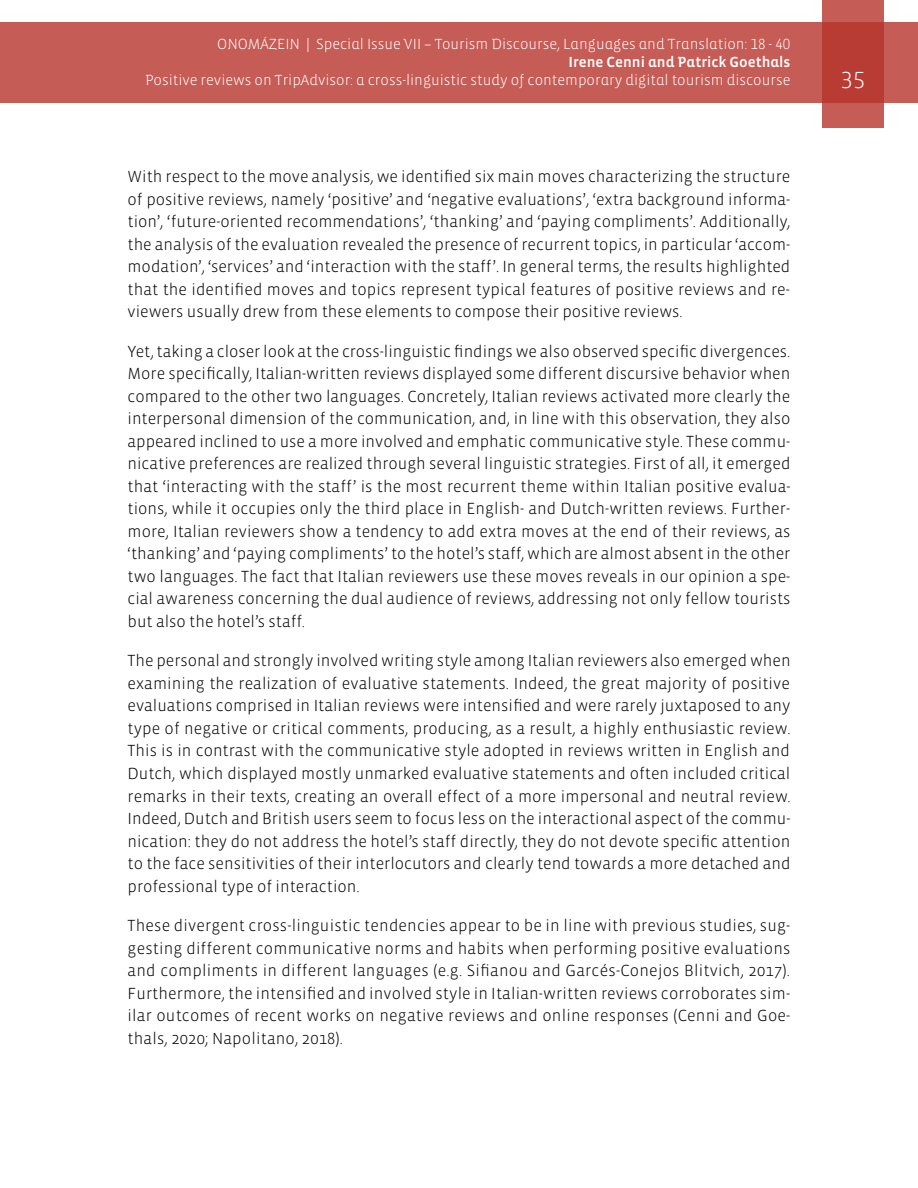
<style>
.page{position:relative;width:918px;height:1188px;background:#fff}
.page>*{position:absolute;margin:0;border:0;box-sizing:border-box;transform-origin:0 0}
.t1{font:300 24px "Vista Sans";color:#fff}
.t2{font:300 16.5px/22.5px "Vista Sans";color:#000;text-align:justify}
.t3{font:300 15px "Vista Sans Alt";color:#fff}
.t4{font:15px "Vista Sans Alt Med";color:#fff}
</style>
<div class="page">
<div style="left:0;top:23px;width:918px;height:80px;background:#c55c56"></div>
<svg style="left:822px;top:0;width:62px;height:128px;background:#bd4740"></svg>
<p class="t3" style="left:217px;top:37px;width:575px">ONOMÁZEIN | Special Issue VII – Tourism Discourse, Languages and Translation: 18 - 40</p>
<p class="t4" style="left:568px;top:55px;width:224px">Irene Cenni and Patrick Goethals</p>
<p class="t3" style="left:145px;top:73px;width:647px">Positive reviews on TripAdvisor: a cross-linguistic study of contemporary digital tourism discourse</p>
<h1 class="t1" style="left:841px;top:65px;width:25px">35</h1>
<p class="t2" style="left:128px;top:166px;width:664px">With respect to the move analysis, we identified six main moves characterizing the structure of positive reviews, namely ‘positive’ and ‘negative evaluations’, ‘extra background informa&shy;tion’, ‘future-oriented recommendations’, ‘thanking’ and ‘paying compliments’. Additionally, the analysis of the evaluation revealed the presence of recurrent topics, in particular ‘accom&shy;modation’, ‘services’ and ‘interaction with the staff’. In general terms, the results highlighted that the identified moves and topics represent typical features of positive reviews and re&shy;viewers usually drew from these elements to compose their positive reviews.</p>
<p class="t2" style="left:128px;top:340px;width:665px">Yet, taking a closer look at the cross-linguistic findings we also observed specific divergences.<br>More specifically, Italian-written reviews displayed some different discursive behavior when compared to the other two languages. Concretely, Italian reviews activated more clearly the interpersonal dimension of the communication, and, in line with this observation, they also appeared inclined to use a more involved and emphatic communicative style. These commu&shy;nicative preferences are realized through several linguistic strategies. First of all, it emerged that ‘interacting with the staff’ is the most recurrent theme within Italian positive evalua&shy;tions, while it occupies only the third place in English- and Dutch-written reviews. Further&shy;more, Italian reviewers show a tendency to add extra moves at the end of their reviews, as ‘thanking’ and ‘paying compliments’ to the hotel’s staff, which are almost absent in the other two languages. The fact that Italian reviewers use these moves reveals in our opinion a spe&shy;cial awareness concerning the dual audience of reviews, addressing not only fellow tourists but also the hotel’s staff.</p>
<p class="t2" style="left:128px;top:650px;width:665px">The personal and strongly involved writing style among Italian reviewers also emerged when examining the realization of evaluative statements. Indeed, the great majority of positive evaluations comprised in Italian reviews were intensified and were rarely juxtaposed to any type of negative or critical comments, producing, as a result, a highly enthusiastic review.<br>This is in contrast with the communicative style adopted in reviews written in English and Dutch, which displayed mostly unmarked evaluative statements and often included critical remarks in their texts, creating an overall effect of a more impersonal and neutral review.<br>Indeed, Dutch and British users seem to focus less on the interactional aspect of the commu&shy;nication: they do not address the hotel’s staff directly, they do not devote specific attention to the face sensitivities of their interlocutors and clearly tend towards a more detached and professional type of interaction.</p>
<p class="t2" style="left:128px;top:915px;width:664px">These divergent cross-linguistic tendencies appear to be in line with previous studies, sug&shy;gesting different communicative norms and habits when performing positive evaluations and compliments in different languages (e.g. Sifianou and Garcés-Conejos Blitvich, 2017).<br>Furthermore, the intensified and involved style in Italian-written reviews corroborates sim&shy;ilar outcomes of recent works on negative reviews and online responses (Cenni and Goe&shy;thals, 2020; Napolitano, 2018).</p>
</div>
